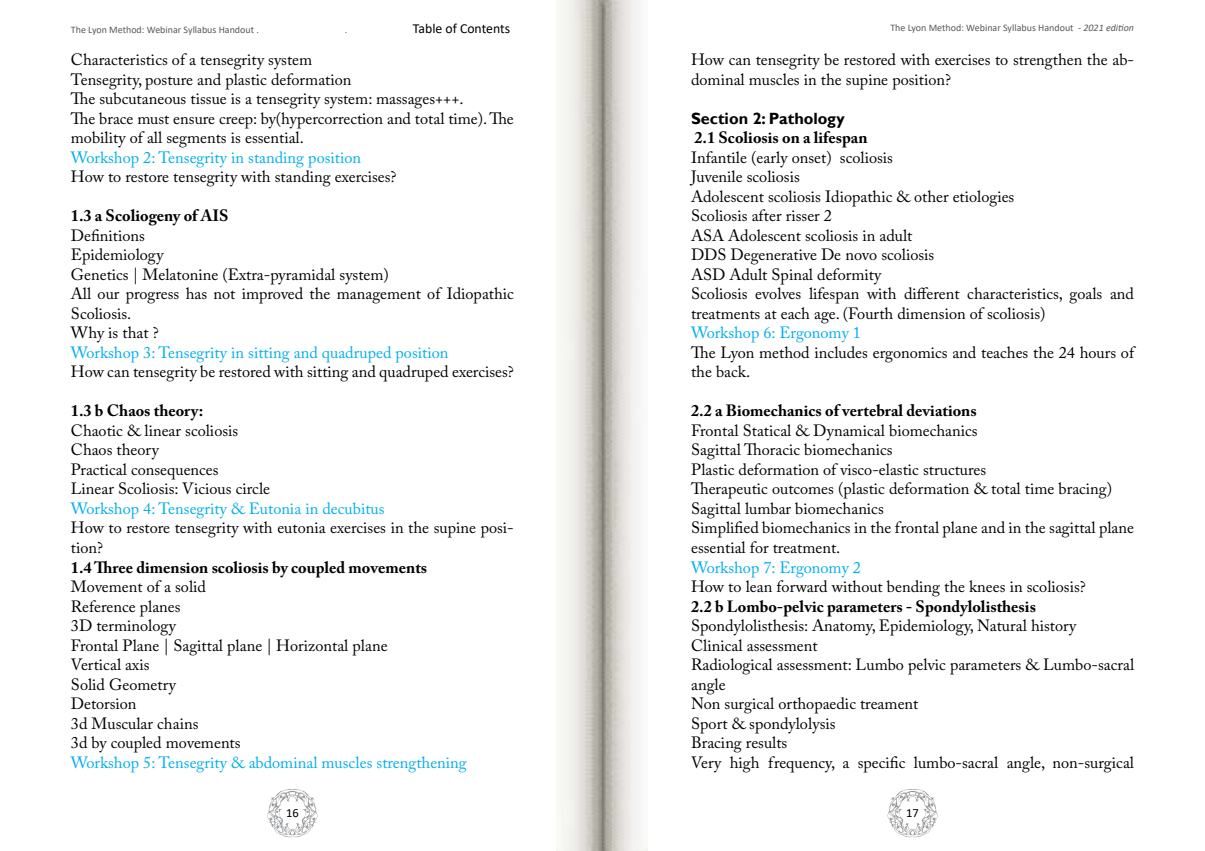
<style>
.page{position:relative;width:1205px;height:851px;background:#fff}
.page>*{position:absolute;margin:0;border:0;box-sizing:border-box;transform-origin:0 0}
.t1{font:16.25px/19.5px "Adobe Caslon Pro";color:#000}
.t2{font:16.25px "Adobe Caslon Pro";color:#00aeef}
.t3{font:700 16.25px "Adobe Caslon Pro";color:#000}
.t4{font:700 16.25px "Gill Sans";color:#000}
.t5{font:13.75px "Calibri";color:#000}
.t6{font:12.5px "Calibri";color:#000}
.t7{font:10px "Calibri";color:#58595b}
.s1{font-style:italic}
</style>
<div class="page">
<svg style="left:267px;top:789px;width:51px;height:48px"></svg>
<svg style="left:887px;top:789px;width:51px;height:48px"></svg>
<img style="left:556px;top:0;width:91px;height:850px">
<p class="t7" style="left:71px;top:23px;width:189px">The Lyon Method: Webinar Syllabus Handout .</p>
<p class="t7" style="left:345px;top:23px;width:4px">.</p>
<p class="t5" style="left:413px;top:19px;width:99px">Table of Contents</p>
<p class="t1" style="left:71px;top:50px;width:444px">Characteristics of a tensegrity system<br>Tensegrity, posture and plastic deformation<br>The subcutaneous tissue is a tensegrity system: massages+++.<br>The brace must ensure creep: by(hypercorrection and total time). The mobility of all segments is essential.</p>
<p class="t2" style="left:71px;top:147px;width:292px">Workshop 2: Tensegrity in standing position</p>
<p class="t1" style="left:71px;top:167px;width:327px">How to restore tensegrity with standing exercises?</p>
<p class="t3" style="left:71px;top:206px;width:159px">1.3 a Scoliogeny of AIS</p>
<p class="t1" style="left:71px;top:225px;width:444px">Definitions<br>Epidemiology<br>Genetics | Melatonine (Extra-pyramidal system)<br>All our progress has not improved the management of Idiopathic<br>Scoliosis.<br>Why is that ?</p>
<p class="t2" style="left:71px;top:342px;width:379px">Workshop 3: Tensegrity in sitting and quadruped position</p>
<p class="t1" style="left:71px;top:362px;width:444px">How can tensegrity be restored with sitting and quadruped exercises?</p>
<p class="t3" style="left:71px;top:401px;width:134px">1.3 b Chaos theory:</p>
<p class="t1" style="left:71px;top:420px;width:201px">Chaotic &amp; linear scoliosis<br>Chaos theory<br>Practical consequences<br>Linear Scoliosis: Vicious circle</p>
<p class="t2" style="left:71px;top:498px;width:315px">Workshop 4: Tensegrity &amp; Eutonia in decubitus</p>
<p class="t1" style="left:71px;top:518px;width:444px">How to restore tensegrity with eutonia exercises in the supine posi&shy;tion?</p>
<p class="t3" style="left:71px;top:557px;width:358px">1.4 Three dimension scoliosis by coupled movements</p>
<p class="t1" style="left:71px;top:576px;width:318px">Movement of a solid<br>Reference planes<br>3D terminology<br>Frontal Plane | Sagittal plane | Horizontal plane<br>Vertical axis<br>Solid Geometry<br>Detorsion<br>3d Muscular chains<br>3d by coupled movements</p>
<p class="t2" style="left:71px;top:752px;width:397px">Workshop 5: Tensegrity &amp; abdominal muscles strengthening</p>
<p class="t7" style="left:890px;top:20px;width:245px">The Lyon Method: Webinar Syllabus Handout - <span class="s1">2021 edition</span></p>
<p class="t1" style="left:691px;top:50px;width:444px">How can tensegrity be restored with exercises to strengthen the ab&shy;dominal muscles in the supine position?</p>
<p class="t4" style="left:691px;top:108px;width:155px">Section 2: Pathology</p>
<p class="t3" style="left:694px;top:128px;width:175px">2.1 Scoliosis on a lifespan</p>
<p class="t1" style="left:691px;top:147px;width:444px">Infantile (early onset) scoliosis<br>Juvenile scoliosis<br>Adolescent scoliosis Idiopathic &amp; other etiologies<br>Scoliosis after risser 2<br>ASA Adolescent scoliosis in adult<br>DDS Degenerative De novo scoliosis<br>ASD Adult Spinal deformity<br>Scoliosis evolves lifespan with different characteristics, goals and treatments at each age. (Fourth dimension of scoliosis)</p>
<p class="t2" style="left:691px;top:323px;width:171px">Workshop 6: Ergonomy 1</p>
<p class="t1" style="left:691px;top:342px;width:444px">The Lyon method includes ergonomics and teaches the 24 hours of the back.</p>
<p class="t3" style="left:691px;top:401px;width:287px">2.2 a Biomechanics of vertebral deviations</p>
<p class="t1" style="left:691px;top:420px;width:444px">Frontal Statical &amp; Dynamical biomechanics<br>Sagittal Thoracic biomechanics<br>Plastic deformation of visco-elastic structures<br>Therapeutic outcomes (plastic deformation &amp; total time bracing)<br>Sagittal lumbar biomechanics<br>Simplified biomechanics in the frontal plane and in the sagittal plane essential for treatment.</p>
<p class="t2" style="left:691px;top:557px;width:171px">Workshop 7: Ergonomy 2</p>
<p class="t1" style="left:691px;top:576px;width:396px">How to lean forward without bending the knees in scoliosis?</p>
<p class="t3" style="left:691px;top:596px;width:346px">2.2 b Lombo-pelvic parameters - Spondylolisthesis</p>
<p class="t1" style="left:691px;top:615px;width:444px">Spondylolisthesis: Anatomy, Epidemiology, Natural history<br>Clinical assessment<br>Radiological assessment: Lumbo pelvic parameters &amp; Lumbo-sacral angle<br>Non surgical orthopaedic treament<br>Sport &amp; spondylolysis<br>Bracing results<br>Very high frequency, a specific lumbo-sacral angle, non-surgical</p>
<p class="t6" style="left:286px;top:803px;width:14px">16</p>
<p class="t6" style="left:906px;top:803px;width:14px">17</p>
</div>
